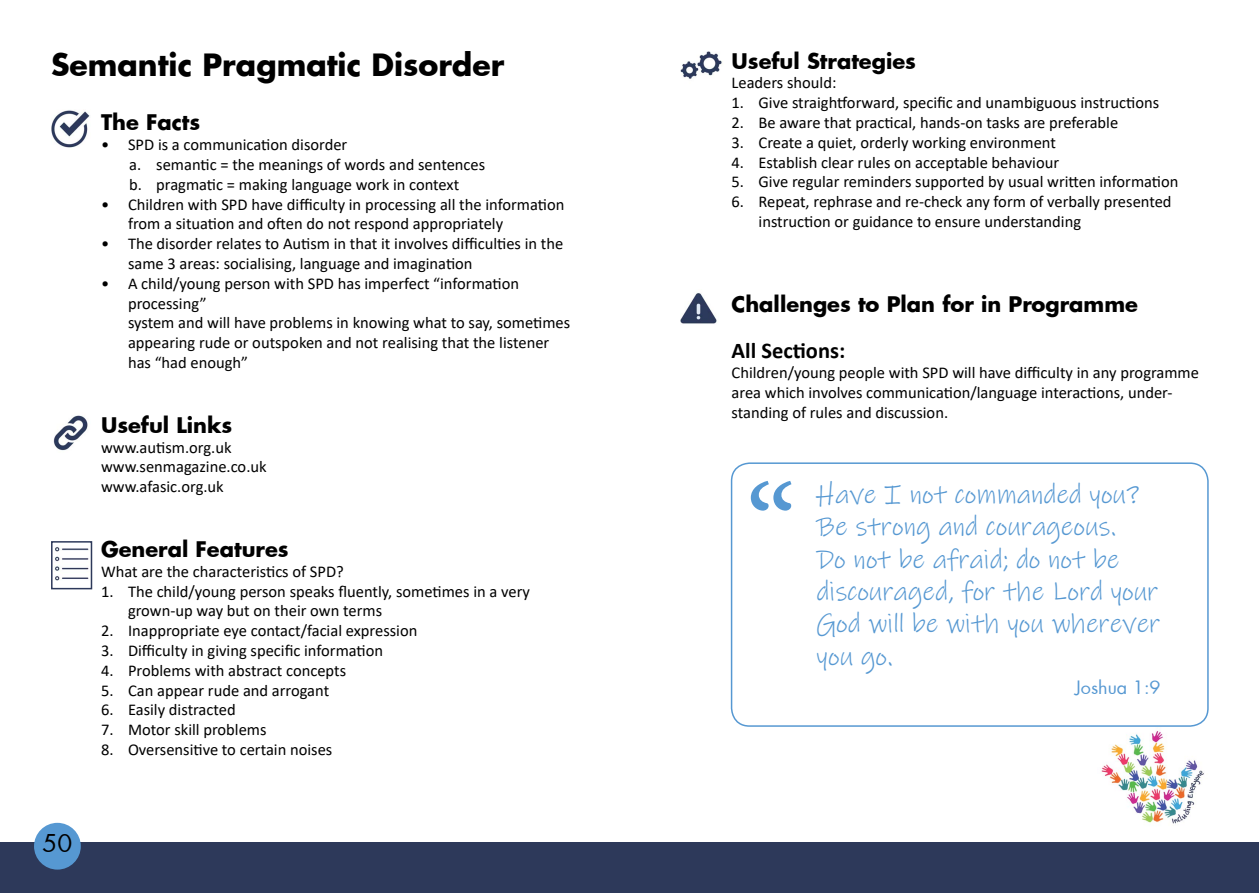
<style>
.page{position:relative;width:1259px;height:893px;background:#fff}
.page>*{position:absolute;margin:0;border:0;box-sizing:border-box;transform-origin:0 0}
.t1{font:129px "Minion Pro";color:#5698d2}
.t2{font:700 30px "Futura";color:#000}
.t3{font:27px/32.4px "Ink Free";color:#5698d2}
.t4{font:24px "Futura";color:#000}
.t5{font:700 22.5px "Calibri";color:#000}
.t6{font:700 21px "Futura";color:#000}
.t7{font:18px "Futura";color:#5698d2}
.t8{font:16.5px/19.8px "Calibri";color:#000}
</style>
<div class="page">
<div style="left:0;top:842px;width:1259px;height:51px;background:#2d395a"></div>
<div style="left:34px;top:823px;width:47px;height:47px;background:#5698d2;border-radius:50%"></div>
<img style="left:1101px;top:731px;width:103px;height:93px">
<img style="left:51px;top:110px;width:39px;height:38px">
<img style="left:53px;top:415px;width:35px;height:36px">
<img style="left:54px;top:547px;width:35px;height:34px">
<div style="left:51px;top:541px;width:41px;height:48px;border:2px solid #2d395a"></div>
<img style="left:680px;top:293px;width:37px;height:31px">
<img style="left:680px;top:51px;width:43px;height:28px">
<div style="left:731px;top:462px;width:477px;height:265px;border:2px solid #5698d2;border-radius:18px"></div>
<h2 class="t2" style="left:51px;top:44px;width:455px">Semantic Pragmatic Disorder</h2>
<p class="t6" style="left:101px;top:108px;width:101px">The Facts</p>
<p class="t8" style="left:129px;top:134px;width:357px;text-indent:-28px">• SPD is a communication disorder<br>a. semantic = the meanings of words and sentences b. pragmatic = making language work in context</p>
<p class="t8" style="left:128px;top:194px;width:438px;text-indent:-27px">• Children with SPD have difficulty in processing all the information from a situation and often do not respond appropriately</p>
<p class="t8" style="left:128px;top:233px;width:437px;text-indent:-27px">• The disorder relates to Autism in that it involves difficulties in the same 3 areas: socialising, language and imagination</p>
<p class="t8" style="left:128px;top:273px;width:444px;text-indent:-27px">• A child/young person with SPD has imperfect “information processing”<br>system and will have problems in knowing what to say, sometimes appearing rude or outspoken and not realising that the listener has “had enough”</p>
<p class="t6" style="left:101px;top:410px;width:133px">Useful Links</p>
<p class="t8" style="left:101px;top:437px;width:167px">www.autism.org.uk www.senmagazine.co.uk www.afasic.org.uk</p>
<p class="t6" style="left:101px;top:534px;width:189px">General Features</p>
<p class="t8" style="left:101px;top:561px;width:244px">What are the characteristics of SPD?</p>
<p class="t8" style="left:128px;top:581px;width:403px;text-indent:-27px">1. The child/young person speaks fluently, sometimes in a very grown-up way but on their own terms</p>
<p class="t8" style="left:101px;top:620px;width:318px">2. Inappropriate eye contact/facial expression</p>
<p class="t8" style="left:101px;top:640px;width:284px">3. Difficulty in giving specific information</p>
<p class="t8" style="left:101px;top:660px;width:247px">4. Problems with abstract concepts</p>
<p class="t8" style="left:101px;top:680px;width:230px">5. Can appear rude and arrogant</p>
<p class="t8" style="left:101px;top:700px;width:136px">6. Easily distracted</p>
<p class="t8" style="left:101px;top:719px;width:167px">7. Motor skill problems</p>
<p class="t8" style="left:101px;top:739px;width:233px">8. Oversensitive to certain noises</p>
<h3 class="t4" style="left:43px;top:826px;width:31px">50</h3>
<p class="t6" style="left:731px;top:46px;width:186px">Useful Strategies</p>
<p class="t8" style="left:731px;top:73px;width:106px">Leaders should:</p>
<p class="t8" style="left:731px;top:92px;width:429px">1. Give straightforward, specific and unambiguous instructions</p>
<p class="t8" style="left:731px;top:112px;width:388px">2. Be aware that practical, hands-on tasks are preferable</p>
<p class="t8" style="left:731px;top:132px;width:326px">3. Create a quiet, orderly working environment</p>
<p class="t8" style="left:731px;top:152px;width:329px">4. Establish clear rules on acceptable behaviour</p>
<p class="t8" style="left:731px;top:172px;width:448px">5. Give regular reminders supported by usual written information</p>
<p class="t8" style="left:758px;top:191px;width:414px;text-indent:-27px">6. Repeat, rephrase and re-check any form of verbally presented instruction or guidance to ensure understanding</p>
<p class="t6" style="left:731px;top:289px;width:408px">Challenges to Plan for in Programme</p>
<h3 class="t5" style="left:731px;top:335px;width:115px">All Sections:</h3>
<p class="t8" style="left:731px;top:362px;width:469px">Children/young people with SPD will have difficulty in any programme area which involves communication/language interactions, under&shy;standing of rules and discussion.</p>
<h1 class="t1" style="left:745px;top:446px;width:53px">“</h1>
<h3 class="t3" style="left:816px;top:479px;width:345px">Have I not commanded you?<br>Be strong and courageous.<br>Do not be afraid; do not be discouraged, for the Lord your<br>God will be with you wherever you go.</h3>
<p class="t7" style="left:1075px;top:675px;width:87px">Joshua 1:9</p>
</div>
